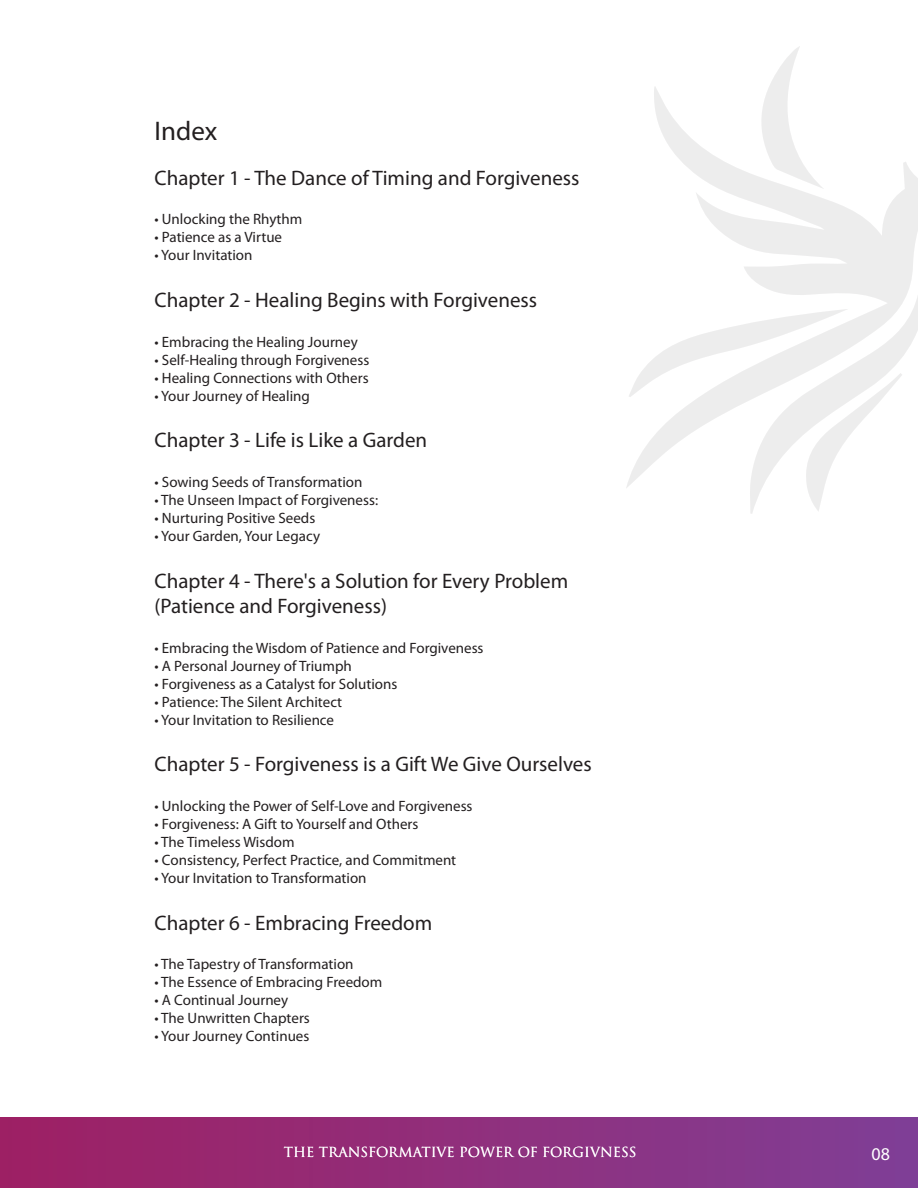
<style>
.page{position:relative;width:918px;height:1188px;background:#fff}
.page>*{position:absolute;margin:0;border:0;box-sizing:border-box;transform-origin:0 0}
.t1{font:27px "Myriad Pro";color:#231f20}
.t2{font:21px/25.2px "Myriad Pro";color:#231f20}
.t3{font:18px "Myriad Pro";color:#fff}
.t4{font:15px "Myriad Pro";color:#231f20}
.t5{font:13.5px "Trajan Pro";color:#fff}
</style>
<div class="page">
<div style="left:0;top:1118px;width:918px;height:70px;background:linear-gradient(to right,#9f2063,#803e95)"></div>
<svg style="left:626px;top:46px;width:292px;height:468px"></svg>
<p class="t1" style="left:154px;top:115px;width:64px">Index</p>
<p class="t2" style="left:154px;top:165px;width:427px">Chapter 1 - The Dance of Timing and Forgiveness</p>
<p class="t4" style="left:154px;top:210px;width:149px">• Unlocking the Rhythm</p>
<p class="t4" style="left:154px;top:228px;width:129px">• Patience as a Virtue</p>
<p class="t4" style="left:154px;top:246px;width:100px">• Your Invitation</p>
<p class="t2" style="left:154px;top:287px;width:384px">Chapter 2 - Healing Begins with Forgiveness</p>
<p class="t4" style="left:154px;top:332px;width:205px">• Embracing the Healing Journey</p>
<p class="t4" style="left:154px;top:350px;width:216px">• Self-Healing through Forgiveness</p>
<p class="t4" style="left:154px;top:368px;width:216px">• Healing Connections with Others</p>
<p class="t4" style="left:154px;top:386px;width:157px">• Your Journey of Healing</p>
<p class="t2" style="left:154px;top:427px;width:274px">Chapter 3 - Life is Like a Garden</p>
<p class="t4" style="left:154px;top:473px;width:209px">• Sowing Seeds of Transformation</p>
<p class="t4" style="left:154px;top:491px;width:225px">• The Unseen Impact of Forgiveness:</p>
<p class="t4" style="left:154px;top:509px;width:162px">• Nurturing Positive Seeds</p>
<p class="t4" style="left:154px;top:527px;width:167px">• Your Garden, Your Legacy</p>
<p class="t2" style="left:154px;top:568px;width:415px">Chapter 4 - There's a Solution for Every Problem (Patience and Forgiveness)</p>
<p class="t4" style="left:154px;top:638px;width:331px">• Embracing the Wisdom of Patience and Forgiveness</p>
<p class="t4" style="left:154px;top:656px;width:199px">• A Personal Journey of Triumph</p>
<p class="t4" style="left:154px;top:674px;width:244px">• Forgiveness as a Catalyst for Solutions</p>
<p class="t4" style="left:154px;top:692px;width:189px">• Patience: The Silent Architect</p>
<p class="t4" style="left:154px;top:710px;width:181px">• Your Invitation to Resilience</p>
<p class="t2" style="left:154px;top:751px;width:439px">Chapter 5 - Forgiveness is a Gift We Give Ourselves</p>
<p class="t4" style="left:154px;top:797px;width:320px">• Unlocking the Power of Self-Love and Forgiveness</p>
<p class="t4" style="left:154px;top:815px;width:265px">• Forgiveness: A Gift to Yourself and Others</p>
<p class="t4" style="left:154px;top:833px;width:142px">• The Timeless Wisdom</p>
<p class="t4" style="left:154px;top:851px;width:303px">• Consistency, Perfect Practice, and Commitment</p>
<p class="t4" style="left:154px;top:869px;width:214px">• Your Invitation to Transformation</p>
<p class="t2" style="left:154px;top:910px;width:279px">Chapter 6 - Embracing Freedom</p>
<p class="t4" style="left:154px;top:955px;width:201px">• The Tapestry of Transformation</p>
<p class="t4" style="left:154px;top:973px;width:229px">• The Essence of Embracing Freedom</p>
<p class="t4" style="left:154px;top:991px;width:135px">• A Continual Journey</p>
<p class="t4" style="left:154px;top:1009px;width:157px">• The Unwritten Chapters</p>
<p class="t4" style="left:154px;top:1027px;width:156px">• Your Journey Continues</p>
<p class="t5" style="left:284px;top:1143px;width:354px">THE TRANSFORMATIVE POWER OF FORGIVNESS</p>
<p class="t3" style="left:872px;top:1142px;width:20px">08</p>
</div>
